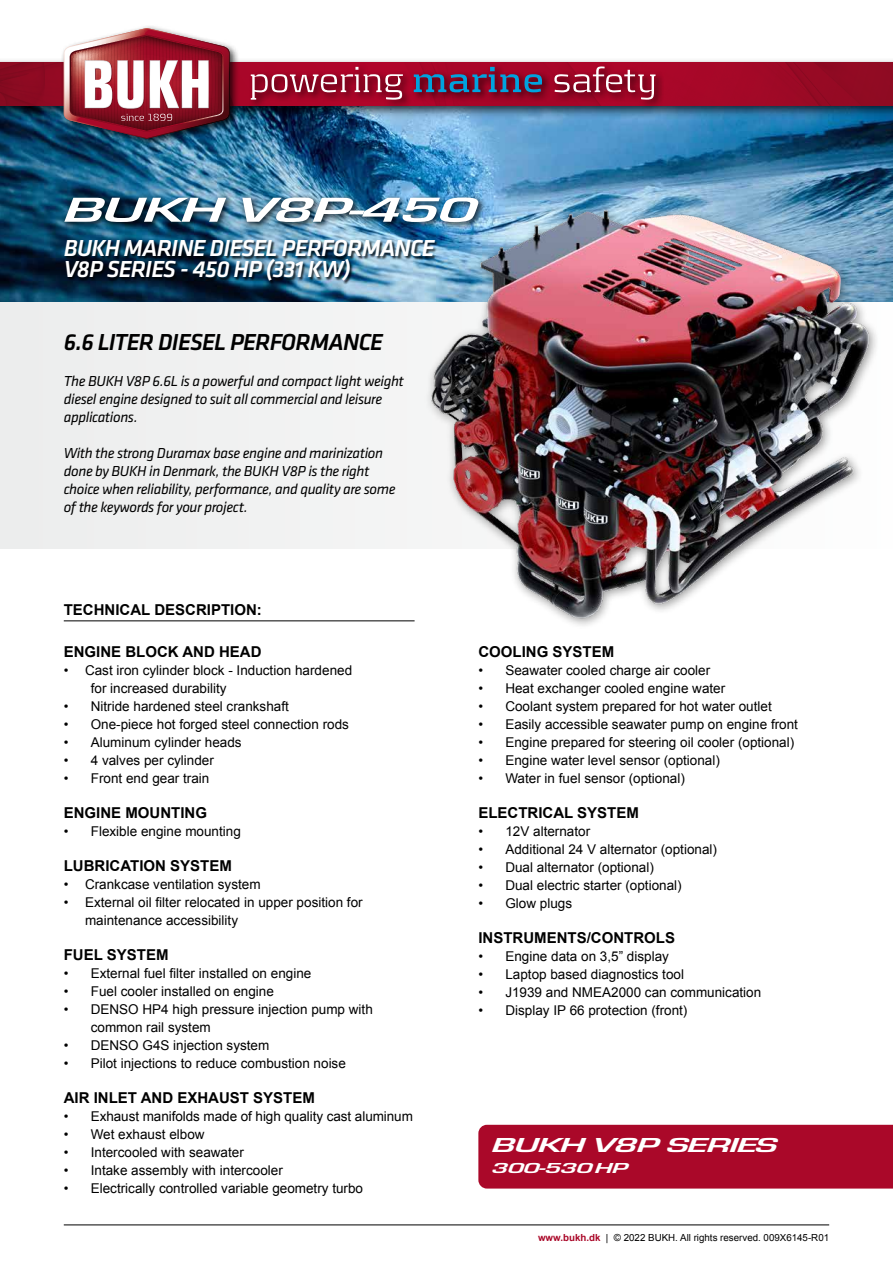
<style>
.page{position:relative;width:893px;height:1263px;background:#fff}
.page>*{position:absolute;margin:0;border:0;box-sizing:border-box;transform-origin:0 0}
.t1{font:italic 700 36px "Eurostile";letter-spacing:-.025em;color:#fff;scale:1.76 1}
.t2{font:italic 500 24px/21px "Klavika";letter-spacing:-.03em;color:#fff}
.t3{font:italic 500 24px "Klavika";letter-spacing:-.035em;color:#000}
.t4{font:italic 700 21px "Eurostile";letter-spacing:-.025em;color:#fff;scale:1.76 1}
.t5{font:italic 15px/18px "Klavika";letter-spacing:-.025em;color:#000}
.t6{font:700 15px "Arial";color:#000}
.t7{font:italic 700 15px "Eurostile";letter-spacing:-.025em;color:#fff;scale:1.76 1}
.t8{font:13.5px/18px "Arial";color:#000}
.t9{font:9.75px "Arial";color:#000}
.s1{font-weight:700;color:#aa0829}
</style>
<div class="page">
<div style="left:0;top:106px;width:893px;height:443px;background:#eceded"></div>
<img style="left:0;top:119px;width:893px;height:183px">
<div style="left:0;top:58px;width:893px;height:61px;background:#000;opacity:.75"></div>
<img style="left:0;top:63px;width:893px;height:42px">
<div style="left:60px;top:25px;width:605px;height:124px;background:#000;opacity:.75"></div>
<img style="left:64px;top:28px;width:166px;height:111px">
<svg style="left:251px;top:67px;width:152px;height:33px"></svg>
<svg style="left:414px;top:67px;width:128px;height:25px"></svg>
<svg style="left:554px;top:66px;width:101px;height:34px"></svg>
<hr style="left:64px;top:1224px;width:765px;height:1px;background:#000">
<hr style="left:64px;top:621px;width:351px;height:1px;background:#000">
<div style="left:65px;top:240px;width:374px;height:45px;background:#000;opacity:.75"></div>
<img style="left:415px;top:193px;width:478px;height:433px">
<div style="left:478px;top:1125px;width:415px;height:63px;background:#aa0829"></div>
<div style="left:61px;top:193px;width:426px;height:38px;background:#000;opacity:.75"></div>
<h1 class="t1" style="left:64px;top:185px;width:237px">BUKH V8P-450</h1>
<h2 class="t2" style="left:64px;top:237px;width:372px">BUKH MARINE DIESEL PERFORMANCE<br>V8P SERIES - 450 HP (331 KW)</h2>
<h2 class="t3" style="left:64px;top:326px;width:321px">6.6 LITER DIESEL PERFORMANCE</h2>
<p class="t5" style="left:64px;top:371px;width:342px">The BUKH V8P 6.6L is a powerful and compact light weight diesel engine designed to suit all commercial and leisure applications.</p>
<p class="t5" style="left:64px;top:443px;width:333px">With the strong Duramax base engine and marinization done by BUKH in Denmark, the BUKH V8P is the right choice when reliability, performance, and quality are some of the keywords for your project.</p>
<p class="t6" style="left:64px;top:600px;width:200px">TECHNICAL DESCRIPTION:</p>
<p class="t6" style="left:64px;top:642px;width:199px">ENGINE BLOCK AND HEAD</p>
<p class="t8" style="left:91px;top:662px;width:263px;text-indent:-27px">• Cast iron cylinder block - Induction hardened for increased durability</p>
<p class="t8" style="left:64px;top:698px;width:227px">• Nitride hardened steel crankshaft</p>
<p class="t8" style="left:64px;top:716px;width:287px">• One-piece hot forged steel connection rods</p>
<p class="t8" style="left:64px;top:734px;width:179px">• Aluminum cylinder heads</p>
<p class="t8" style="left:64px;top:752px;width:152px">• 4 valves per cylinder</p>
<p class="t8" style="left:64px;top:770px;width:147px">• Front end gear train</p>
<p class="t6" style="left:64px;top:803px;width:145px">ENGINE MOUNTING</p>
<p class="t8" style="left:64px;top:822px;width:179px">• Flexible engine mounting</p>
<p class="t6" style="left:64px;top:856px;width:170px">LUBRICATION SYSTEM</p>
<p class="t8" style="left:64px;top:875px;width:198px">• Crankcase ventilation system</p>
<p class="t8" style="left:85px;top:893px;width:279px;text-indent:-21px">• External oil filter relocated in upper position for maintenance accessibility</p>
<p class="t6" style="left:64px;top:944px;width:106px">FUEL SYSTEM</p>
<p class="t8" style="left:64px;top:964px;width:249px">• External fuel filter installed on engine</p>
<p class="t8" style="left:64px;top:982px;width:212px">• Fuel cooler installed on engine</p>
<p class="t8" style="left:91px;top:1000px;width:284px;text-indent:-27px">• DENSO HP4 high pressure injection pump with common rail system</p>
<p class="t8" style="left:64px;top:1036px;width:207px">• DENSO G4S injection system</p>
<p class="t8" style="left:64px;top:1054px;width:284px">• Pilot injections to reduce combustion noise</p>
<p class="t6" style="left:64px;top:1088px;width:253px">AIR INLET AND EXHAUST SYSTEM</p>
<p class="t8" style="left:64px;top:1107px;width:351px">• Exhaust manifolds made of high quality cast aluminum</p>
<p class="t8" style="left:64px;top:1125px;width:142px">• Wet exhaust elbow</p>
<p class="t8" style="left:64px;top:1143px;width:182px">• Intercooled with seawater</p>
<p class="t8" style="left:64px;top:1161px;width:221px">• Intake assembly with intercooler</p>
<p class="t8" style="left:64px;top:1179px;width:301px">• Electrically controlled variable geometry turbo</p>
<p class="t6" style="left:478px;top:642px;width:137px">COOLING SYSTEM</p>
<p class="t8" style="left:478px;top:662px;width:233px">• Seawater cooled charge air cooler</p>
<p class="t8" style="left:478px;top:680px;width:248px">• Heat exchanger cooled engine water</p>
<p class="t8" style="left:478px;top:698px;width:295px">• Coolant system prepared for hot water outlet</p>
<p class="t8" style="left:478px;top:716px;width:321px">• Easily accessible seawater pump on engine front</p>
<p class="t8" style="left:478px;top:734px;width:317px">• Engine prepared for steering oil cooler (optional)</p>
<p class="t8" style="left:478px;top:752px;width:243px">• Engine water level sensor (optional)</p>
<p class="t8" style="left:478px;top:770px;width:208px">• Water in fuel sensor (optional)</p>
<p class="t6" style="left:478px;top:803px;width:162px">ELECTRICAL SYSTEM</p>
<p class="t8" style="left:478px;top:822px;width:113px">• 12V alternator</p>
<p class="t8" style="left:478px;top:840px;width:240px">• Additional 24 V alternator (optional)</p>
<p class="t8" style="left:478px;top:858px;width:177px">• Dual alternator (optional)</p>
<p class="t8" style="left:478px;top:876px;width:205px">• Dual electric starter (optional)</p>
<p class="t8" style="left:478px;top:894px;width:95px">• Glow plugs</p>
<p class="t6" style="left:478px;top:928px;width:198px">INSTRUMENTS/CONTROLS</p>
<p class="t8" style="left:478px;top:947px;width:192px">• Engine data on 3,5” display</p>
<p class="t8" style="left:478px;top:965px;width:207px">• Laptop based diagnostics tool</p>
<p class="t8" style="left:478px;top:983px;width:284px">• J1939 and NMEA2000 can communication</p>
<p class="t8" style="left:478px;top:1001px;width:211px">• Display IP 66 protection (front)</p>
<h3 class="t4" style="left:492px;top:1130px;width:164px">BUKH V8P SERIES</h3>
<p class="t7" style="left:492px;top:1157px;width:79px">300-530 HP</p>
<p class="t9" style="left:538px;top:1231px;width:293px"><span class="s1">www.bukh.dk</span> | © 2022 BUKH. All rights reserved. 009X6145-R01</p>
</div>
